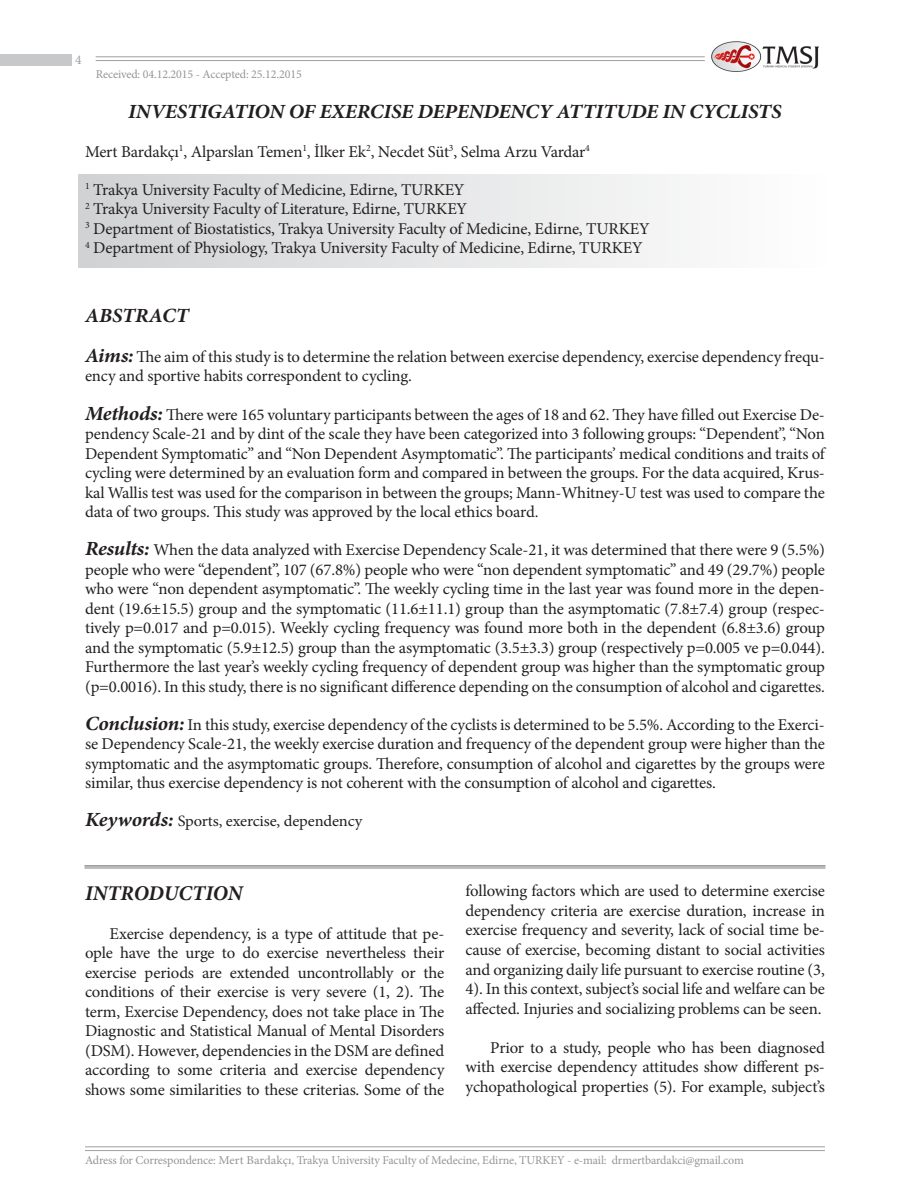
<style>
.page{position:relative;width:910px;height:1191px;background:#fff}
.page>*{position:absolute;margin:0;border:0;box-sizing:border-box;transform-origin:0 0}
.t1{font:italic 700 21px "Minion Pro";color:#231f20}
.t2{font:italic 700 20.1px "Minion Pro";letter-spacing:-.01em;color:#231f20;scale:1.06 1}
.t3{font:italic 700 20.1px "Minion Pro";letter-spacing:-.01em;color:#231f20;scale:1.04 1}
.t4{font:16.5px/19.5px "Minion Pro";letter-spacing:-.01em;color:#231f20;text-align:justify}
.t5{font:15.75px "Minion Pro";letter-spacing:-.01em;color:#231f20;scale:1.04 1}
.t6{font:13.5px "Minion Pro";color:#9d9fa2}
.t7{font:12px "Minion Pro";letter-spacing:-.01em;color:#939598}
.s1{font-weight:700;font-style:italic;font-size:20.1px}
.s2{font-size:15.75px}
</style>
<div class="page">
<img style="left:711px;top:41px;width:107px;height:31px">
<hr style="left:96px;top:60px;width:609px;height:1px;background:#9d9fa2">
<hr style="left:96px;top:56px;width:609px;height:1px;background:#9d9fa2">
<hr style="left:85px;top:1150px;width:740px;height:1px;background:#9d9fa2">
<hr style="left:85px;top:1146px;width:740px;height:1px;background:#9d9fa2">
<div style="left:0;top:54px;width:71px;height:11px;background:#c7c8ca"></div>
<div style="left:78px;top:174px;width:750px;height:94px;background:linear-gradient(to right,#d0d2d3,#fefefe)"></div>
<hr style="left:85px;top:865px;width:740px;height:1px;background:#939598">
<hr style="left:85px;top:866px;width:740px;height:1px;background:#939598">
<hr style="left:85px;top:868px;width:740px;height:1px;background:#939598">
<p class="t6" style="left:75px;top:51px;width:8px">4</p>
<p class="t7" style="left:96px;top:66px;width:208px">Received: 04.12.2015 - Accepted: 25.12.2015</p>
<p class="t2" style="left:128px;top:98px;width:618px">INVESTIGATION OF EXERCISE DEPENDENCY ATTITUDE IN CYCLISTS</p>
<p class="t4" style="left:85px;top:142px;width:506px">Mert Bardakçı<sup>1</sup>, Alparslan Temen<sup>1</sup>, İlker Ek<sup>2</sup>, Necdet Süt<sup>3</sup>, Selma Arzu Vardar<sup>4</sup></p>
<p class="t4" style="left:85px;top:180px;width:381px"><sup>1</sup> Trakya University Faculty of Medicine, Edirne, TURKEY</p>
<p class="t4" style="left:85px;top:199px;width:384px"><sup>2</sup> Trakya University Faculty of Literature, Edirne, TURKEY</p>
<p class="t4" style="left:85px;top:219px;width:566px"><sup>3</sup> Department of Biostatistics, Trakya University Faculty of Medicine, Edirne, TURKEY</p>
<p class="t4" style="left:85px;top:238px;width:559px"><sup>4</sup> Department of Physiology, Trakya University Faculty of Medicine, Edirne, TURKEY</p>
<p class="t3" style="left:85px;top:301px;width:101px">ABSTRACT</p>
<p class="t4" style="left:85px;top:347px;width:741px"><span class="s1">Aims:</span> The aim of this study is to determine the relation between exercise dependency, exercise dependency frequ&shy;ency and sportive habits correspondent to cycling.</p>
<p class="t4" style="left:85px;top:404px;width:741px"><span class="s1">Methods:</span> There were 165 voluntary participants between the ages of 18 and 62. They have filled out Exercise De&shy;pendency Scale-21 and by dint of the scale they have been categorized into 3 following groups: “Dependent”, “Non Dependent Symptomatic” and “Non Dependent Asymptomatic”. The participants’ medical conditions and traits of cycling were determined by an evaluation form and compared in between the groups. For the data acquired, Krus&shy;kal Wallis test was used for the comparison in between the groups; Mann-Whitney-U test was used to compare the data of two groups. This study was approved by the local ethics board<span class="s2">.</span></p>
<p class="t4" style="left:85px;top:540px;width:741px"><span class="s1">Results:</span> When the data analyzed with Exercise Dependency Scale-21, it was determined that there were 9 (5.5%) people who were “dependent”, 107 (67.8%) people who were “non dependent symptomatic” and 49 (29.7%) people who were “non dependent asymptomatic”. The weekly cycling time in the last year was found more in the depen&shy;dent (19.6±15.5) group and the symptomatic (11.6±11.1) group than the asymptomatic (7.8±7.4) group (respec&shy;tively p=0.017 and p=0.015). Weekly cycling frequency was found more both in the dependent (6.8±3.6) group and the symptomatic (5.9±12.5) group than the asymptomatic (3.5±3.3) group (respectively p=0.005 ve p=0.044).<br>Furthermore the last year’s weekly cycling frequency of dependent group was higher than the symptomatic group (p=0.0016). In this study, there is no significant difference depending on the consumption of alcohol and cigarettes.</p>
<p class="t4" style="left:85px;top:715px;width:741px"><span class="s1">Conclusion:</span> In this study, exercise dependency of the cyclists is determined to be 5.5%. According to the Exerci&shy;se Dependency Scale-21, the weekly exercise duration and frequency of the dependent group were higher than the symptomatic and the asymptomatic groups. Therefore, consumption of alcohol and cigarettes by the groups were similar, thus exercise dependency is not coherent with the consumption of alcohol and cigarettes.</p>
<p class="t5" style="left:85px;top:810px;width:268px"><span class="s1">Keywords:</span> Sports, exercise, dependency</p>
<p class="t1" style="left:85px;top:878px;width:159px">INTRODUCTION</p>
<p class="t4" style="left:85px;top:923px;width:361px;text-indent:25px">Exercise dependency, is a type of attitude that pe&shy;ople have the urge to do exercise nevertheless their exercise periods are extended uncontrollably or the conditions of their exercise is very severe (1, 2). The term, Exercise Dependency, does not take place in The Diagnostic and Statistical Manual of Mental Disorders (DSM). However, dependencies in the DSM are defined according to some criteria and exercise dependency shows some similarities to these criterias. Some of the</p>
<p class="t4" style="left:466px;top:881px;width:361px">following factors which are used to determine exercise dependency criteria are exercise duration, increase in exercise frequency and severity, lack of social time be&shy;cause of exercise, becoming distant to social activities and organizing daily life pursuant to exercise routine (3, 4). In this context, subject’s social life and welfare can be affected. Injuries and socializing problems can be seen.</p>
<p class="t4" style="left:466px;top:1037px;width:361px;text-indent:25px">Prior to a study, people who has been diagnosed with exercise dependency attitudes show different ps&shy;ychopathological properties (5). For example, subject’s</p>
<p class="t7" style="left:85px;top:1151px;width:660px">Adress for Correspondence: Mert Bardakçı, Trakya University Faculty of Medecine, Edirne, TURKEY - e-mail: drmertbardakci@gmail.com</p>
</div>
